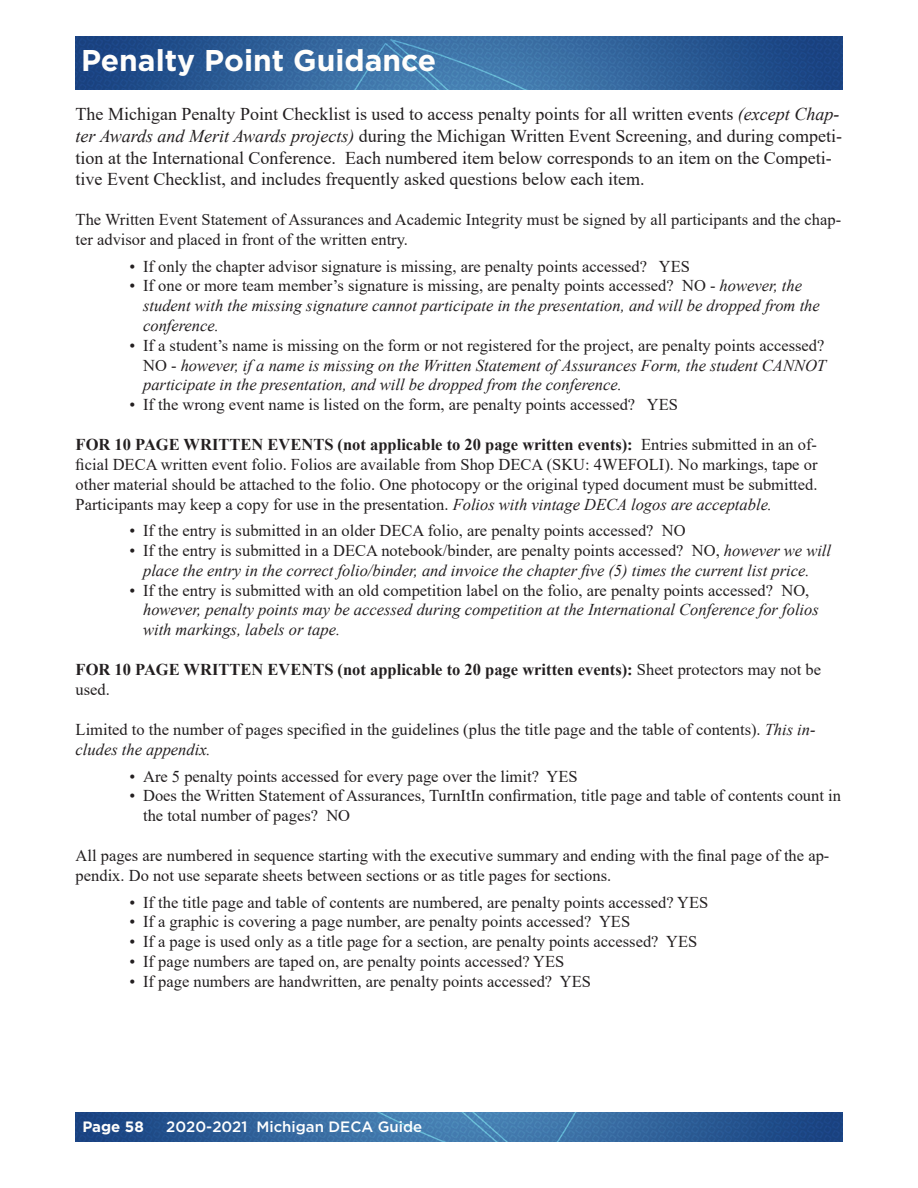
<style>
.page{position:relative;width:918px;height:1188px;background:#fff}
.page>*{position:absolute;margin:0;border:0;box-sizing:border-box;transform-origin:0 0}
.t1{font:700 30px "Gotham";color:#fffefc}
.t2{font:18px/21.6px "Times New Roman";color:#231f20}
.t3{font:16.5px/19.8px "Times New Roman";color:#231f20}
.t4{font:italic 16.5px/19.8px "Times New Roman";color:#231f20}
.t5{font:700 16.5px/19.8px "Times New Roman";color:#231f20}
.t6{font:500 15px "Gotham";color:#fff}
.t7{font:700 15px "Gotham";color:#fffefc}
.s1{font-style:italic}
.s2{font-style:normal}
.s3{font-weight:700}
.s4{font-weight:400}
</style>
<div class="page">
<img style="left:76px;top:1112px;width:766px;height:29px">
<img style="left:76px;top:36px;width:766px;height:54px">
<p class="t1" style="left:81px;top:43px;width:357px">Penalty Point Guidance</p>
<p class="t2" style="left:76px;top:103px;width:768px">The Michigan Penalty Point Checklist is used to access penalty points for all written events <span class="s1">(except Chap&shy;ter Awards and Merit Awards projects)</span> during the Michigan Written Event Screening, and during competi&shy;tion at the International Conference. Each numbered item below corresponds to an item on the Competi&shy;tive Event Checklist, and includes frequently asked questions below each item.</p>
<p class="t3" style="left:76px;top:209px;width:767px">The Written Event Statement of Assurances and Academic Integrity must be signed by all participants and the chap&shy;ter advisor and placed in front of the written entry.</p>
<p class="t3" style="left:130px;top:256px;width:562px">• If only the chapter advisor signature is missing, are penalty points accessed? YES</p>
<p class="t4" style="left:143px;top:276px;width:678px;text-indent:-14px"><span class="s2">• If one or more team member’s signature is missing, are penalty points accessed? NO -</span> however, the student with the missing signature cannot participate in the presentation, and will be dropped from the conference.</p>
<p class="t4" style="left:143px;top:335px;width:685px;text-align:justify;text-indent:-14px"><span class="s2">• If a student’s name is missing on the form or not registered for the project, are penalty points accessed?<br>NO -</span> however, if a name is missing on the Written Statement of Assurances Form, the student CANNOT participate in the presentation, and will be dropped from the conference.</p>
<p class="t3" style="left:130px;top:394px;width:550px">• If the wrong event name is listed on the form, are penalty points accessed? YES</p>
<p class="t3" style="left:76px;top:434px;width:743px;text-align:justify"><span class="s3">FOR 10 PAGE WRITTEN EVENTS (not applicable to 20 page written events):</span> Entries submitted in an of&shy;ficial DECA written event folio. Folios are available from Shop DECA (SKU: 4WEFOLI). No markings, tape or other material should be attached to the folio. One photocopy or the original typed document must be submitted.<br>Participants may keep a copy for use in the presentation. <span class="s1">Folios with vintage DECA logos are acceptable.</span></p>
<p class="t3" style="left:130px;top:520px;width:558px">• If the entry is submitted in an older DECA folio, are penalty points accessed? NO</p>
<p class="t4" style="left:130px;top:540px;width:703px;text-align:center"><span class="s2">• If the entry is submitted in a DECA notebook/binder, are penalty points accessed? NO,</span> however we will place the entry in the correct folio/binder, and invoice the chapter five (5) times the current list price.</p>
<p class="t4" style="left:143px;top:580px;width:677px;text-indent:-14px"><span class="s2">• If the entry is submitted with an old competition label on the folio, are penalty points accessed? NO, </span>however, penalty points may be accessed during competition at the International Conference for folios with markings, labels or tape.</p>
<p class="t5" style="left:76px;top:659px;width:747px">FOR 10 PAGE WRITTEN EVENTS (not applicable to 20 page written events): <span class="s4">Sheet protectors may not be used.</span></p>
<p class="t3" style="left:76px;top:719px;width:742px">Limited to the number of pages specified in the guidelines (plus the title page and the table of contents). <span class="s1">This in&shy;cludes the appendix.</span></p>
<p class="t3" style="left:130px;top:766px;width:450px">• Are 5 penalty points accessed for every page over the limit? YES</p>
<p class="t3" style="left:143px;top:785px;width:699px;text-indent:-14px">• Does the Written Statement of Assurances, TurnItIn confirmation, title page and table of contents count in the total number of pages? NO</p>
<p class="t3" style="left:76px;top:845px;width:755px">All pages are numbered in sequence starting with the executive summary and ending with the final page of the ap&shy;pendix. Do not use separate sheets between sections or as title pages for sections.</p>
<p class="t3" style="left:130px;top:892px;width:580px">• If the title page and table of contents are numbered, are penalty points accessed? YES</p>
<p class="t3" style="left:130px;top:911px;width:502px">• If a graphic is covering a page number, are penalty points accessed? YES</p>
<p class="t3" style="left:130px;top:931px;width:569px">• If a page is used only as a title page for a section, are penalty points accessed? YES</p>
<p class="t3" style="left:130px;top:951px;width:436px">• If page numbers are taped on, are penalty points accessed? YES</p>
<p class="t3" style="left:130px;top:971px;width:463px">• If page numbers are handwritten, are penalty points accessed? YES</p>
<p class="t7" style="left:82px;top:1118px;width:63px">Page 58</p>
<p class="t6" style="left:166px;top:1118px;width:257px">2020-2021 Michigan DECA Guide</p>
</div>
